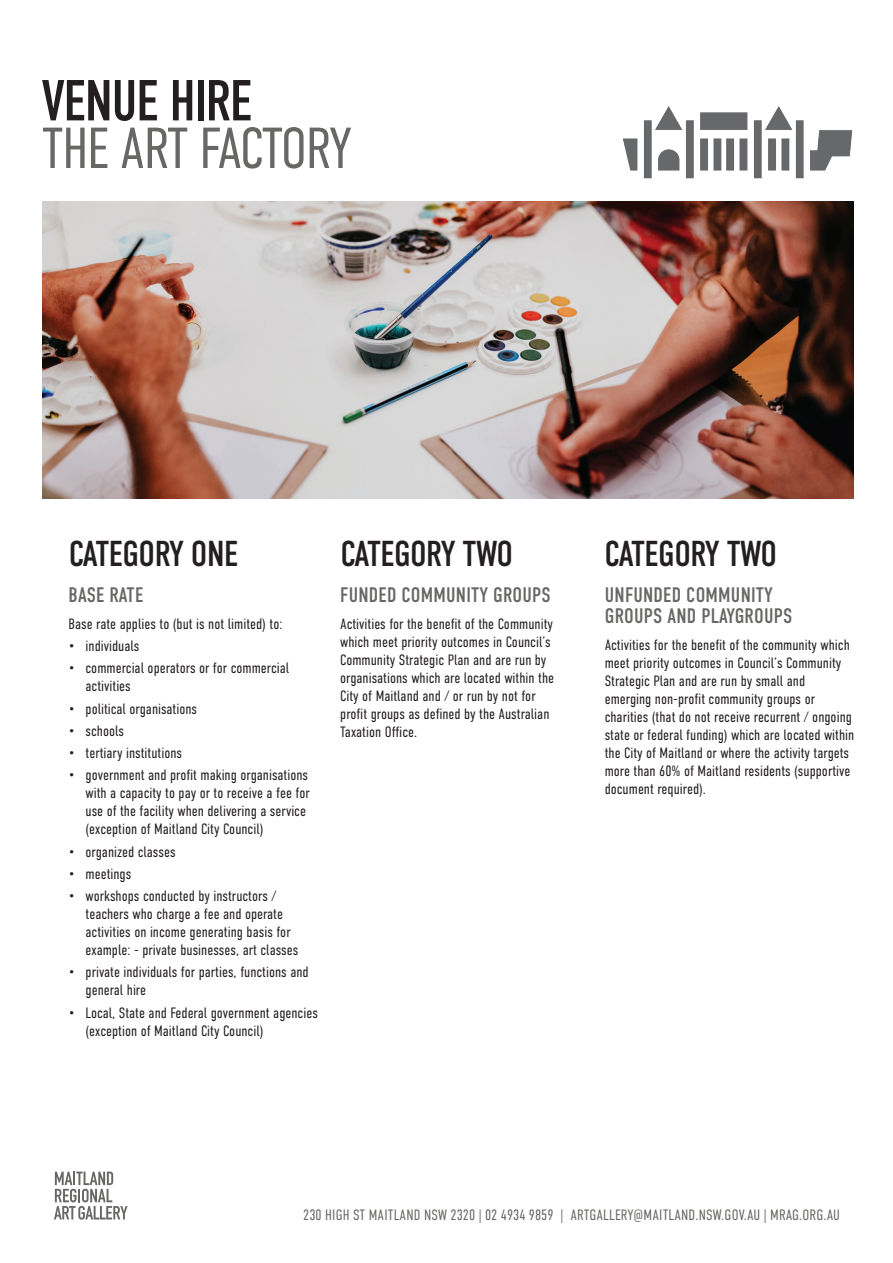
<style>
.page{position:relative;width:893px;height:1263px;background:#fff}
.page>*{position:absolute;margin:0;border:0;box-sizing:border-box;transform-origin:0 0}
.t1{font:300 57.75px "DIN Condensed";letter-spacing:-.045em;color:#676765}
.t2{font:57.75px "DIN Condensed";letter-spacing:-.025em;color:#231f20}
.t3{font:36px "DIN Condensed";letter-spacing:-.015em;color:#231f20}
.t4{font:21px/21px "DIN Condensed";letter-spacing:.01em;color:#676765}
.t5{font:300 15px/18px "DIN Condensed";color:#231f20}
.t6{font:300 15px "DIN Condensed";letter-spacing:.01em;color:#676765}
</style>
<div class="page">
<img style="left:42px;top:202px;width:812px;height:297px">
<img style="left:623px;top:106px;width:230px;height:73px">
<svg style="left:54px;top:1171px;width:74px;height:48px"></svg>
<h1 class="t2" style="left:42px;top:67px;width:212px">VENUE HIRE</h1>
<h1 class="t1" style="left:42px;top:123px;width:312px">THE ART FACTORY</h1>
<h2 class="t3" style="left:69px;top:533px;width:171px">CATEGORY ONE</h2>
<h2 class="t3" style="left:340px;top:533px;width:174px">CATEGORY TWO</h2>
<h3 class="t4" style="left:69px;top:585px;width:76px">BASE RATE</h3>
<p class="t5" style="left:69px;top:616px;width:215px">Base rate applies to (but is not limited) to:</p>
<p class="t5" style="left:69px;top:638px;width:72px">• individuals</p>
<p class="t5" style="left:86px;top:660px;width:205px;text-indent:-17px">• commercial operators or for commercial activities</p>
<p class="t5" style="left:69px;top:700px;width:130px">• political organisations</p>
<p class="t5" style="left:69px;top:723px;width:57px">• schools</p>
<p class="t5" style="left:69px;top:745px;width:115px">• tertiary institutions</p>
<p class="t5" style="left:86px;top:767px;width:226px;text-indent:-17px">• government and profit making organisations with a capacity to pay or to receive a fee for use of the facility when delivering a service (exception of Maitland City Council)</p>
<p class="t5" style="left:69px;top:843px;width:109px">• organized classes</p>
<p class="t5" style="left:69px;top:866px;width:64px">• meetings</p>
<p class="t5" style="left:86px;top:888px;width:214px;text-indent:-17px">• workshops conducted by instructors / teachers who charge a fee and operate activities on income generating basis for example: - private businesses, art classes</p>
<p class="t5" style="left:86px;top:964px;width:225px;text-indent:-17px">• private individuals for parties, functions and general hire</p>
<p class="t5" style="left:86px;top:1004px;width:234px;text-indent:-17px">• Local, State and Federal government agencies (exception of Maitland City Council)</p>
<h3 class="t4" style="left:340px;top:585px;width:212px">FUNDED COMMUNITY GROUPS</h3>
<p class="t5" style="left:340px;top:616px;width:215px">Activities for the benefit of the Community which meet priority outcomes in Council’s Community Strategic Plan and are run by organisations which are located within the City of Maitland and / or run by not for profit groups as defined by the Australian Taxation Office.</p>
<h2 class="t3" style="left:604px;top:533px;width:174px">CATEGORY TWO</h2>
<h3 class="t4" style="left:605px;top:585px;width:189px">UNFUNDED COMMUNITY<br>GROUPS AND PLAYGROUPS</h3>
<p class="t5" style="left:605px;top:637px;width:251px">Activities for the benefit of the community which meet priority outcomes in Council’s Community Strategic Plan and are run by small and emerging non-profit community groups or charities (that do not receive recurrent / ongoing state or federal funding) which are located within the City of Maitland or where the activity targets more than 60% of Maitland residents (supportive document required).</p>
<p class="t6" style="left:303px;top:1208px;width:538px">230 HIGH ST MAITLAND NSW 2320 | 02 4934 9859 | ARTGALLERY@MAITLAND.NSW.GOV.AU | MRAG.ORG.AU</p>
</div>
